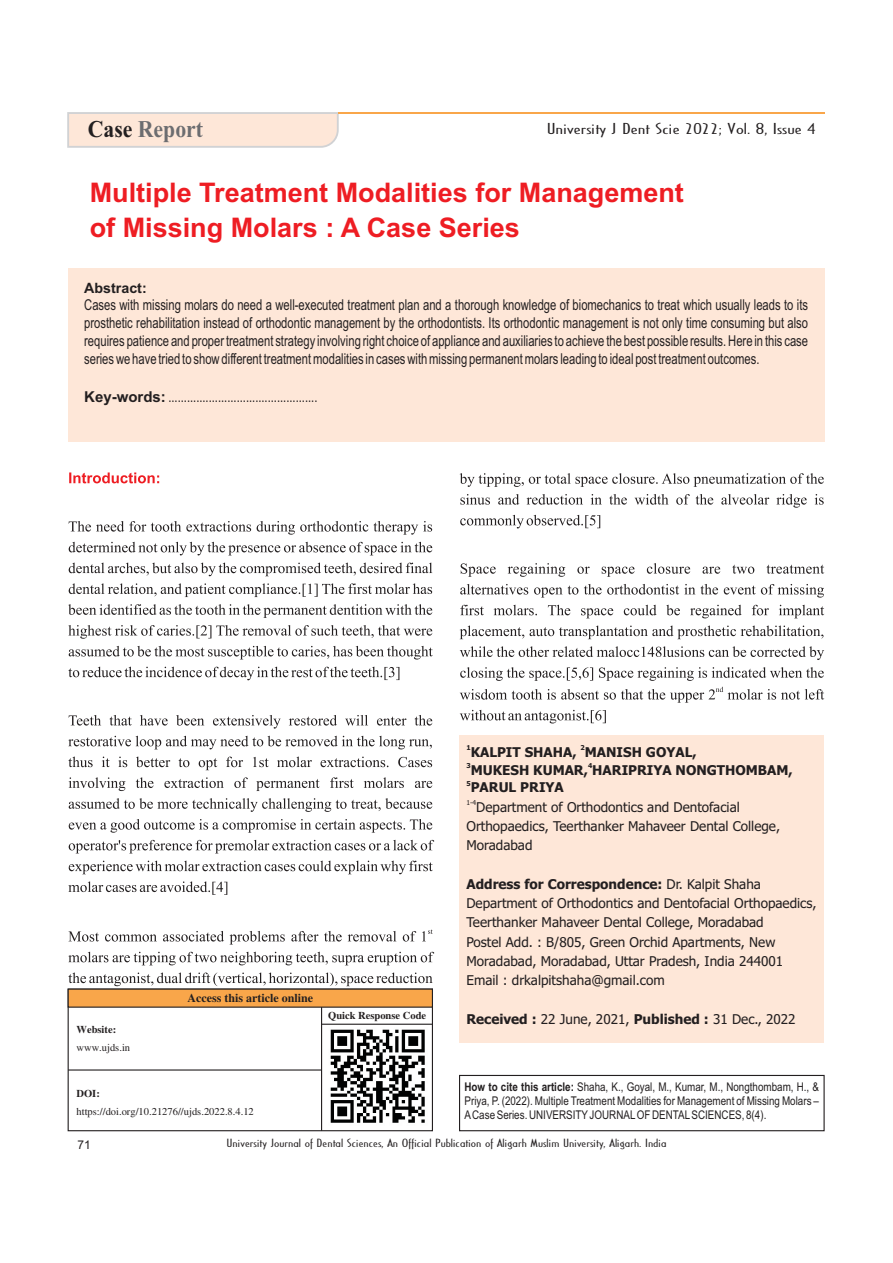
<style>
.page{position:relative;width:893px;height:1263px;background:#fff}
.page>*{position:absolute;margin:0;border:0;box-sizing:border-box;transform-origin:0 0}
.t1{font:700 27px/35px "Arial";color:#ee1d23}
.t2{font:700 24px "Times New Roman";color:#6c6d70;scale:.91 1}
.t3{font:15px/17.9px "Arial Th";color:#231f20;text-align:justify}
.t4{font:15px "Cassandra";color:#231f20;scale:1.66 1}
.t5{font:700 14.25px "Arial";color:#231f20}
.t6{font:13.5px/19.4px "Tahoma";color:#231f20}
.t7{font:700 13.5px "Tahoma";color:#231f20}
.t8{font:12px/13.6px "Arial Narrow";color:#231f20;text-align:justify}
.t9{font:700 12px "Times New Roman";color:#231f20}
.t10{font:12px "Arial";color:#231f20}
.t11{font:11.25px "Cassandra";color:#231f20;scale:1.51 1}
.t12{font:10.5px "Times New Roman";color:#231f20}
.t13{font:700 10.5px "Times New Roman";color:#231f20}
.t14{font:700 6.75px "Tahoma";color:#231f20}
.t15{font:6.75px "Tahoma";color:#231f20}
.s1{color:#231f20}
.s2{font-family:"Arial";font-weight:700}
.s3{font-weight:400}
.s4{font-weight:700}
</style>
<div class="page">
<div style="left:68px;top:268px;width:756px;height:174px;background:#fee7d8"></div>
<div style="left:68px;top:988px;width:365px;height:143px;border:1px solid #231f20"></div>
<hr style="left:321px;top:1007px;width:1px;height:124px;background:#231f20">
<hr style="left:68px;top:1069px;width:254px;height:1px;background:#231f20">
<hr style="left:322px;top:1024px;width:111px;height:1px;background:#231f20">
<div style="left:459px;top:1075px;width:366px;height:56px;border:1px solid #231f20"></div>
<div style="left:460px;top:736px;width:364px;height:307px;background:#fee7d8"></div>
<svg style="left:67px;top:112px;width:272px;height:36px;background:#f8e4d8"></svg>
<hr style="left:338px;top:112px;width:486px;height:2px;background:#f9a64a">
<svg style="left:69px;top:472px;width:90px;height:11px"></svg>
<svg style="left:68px;top:521px;width:366px;height:423px"></svg>
<svg style="left:67px;top:952px;width:367px;height:56px"></svg>
<svg style="left:460px;top:473px;width:364px;height:55px"></svg>
<svg style="left:460px;top:563px;width:364px;height:160px"></svg>
<img style="left:330px;top:1029px;width:95px;height:94px">
<h2 class="t2" style="left:88px;top:120px;width:128px"><span class="s1">Case</span> Report</h2>
<p class="t4" style="left:547px;top:121px;width:163px">University J Dent Scie 2022; Vol. 8, Issue 4</p>
<h1 class="t1" style="left:90px;top:178px;width:596px">Multiple Treatment Modalities for Management of Missing Molars : A Case Series</h1>
<p class="t5" style="left:84px;top:282px;width:64px">Abstract:</p>
<p class="t3" style="left:84px;top:297px;width:725px">Cases with missing molars do need a well-executed treatment plan and a thorough knowledge of biomechanics to treat which usually leads to its prosthetic rehabilitation instead of orthodontic management by the orthodontists. Its orthodontic management is not only time consuming but also requires patience and proper treatment strategy involving right choice of appliance and auxiliaries to achieve the best possible results. Here in this case series we have tried to show different treatment modalities in cases with missing permanent molars leading to ideal post treatment outcomes.</p>
<p class="t3" style="left:84px;top:389px;width:235px"><span class="s2">Key-words:</span> ................................................</p>
<p class="t14" style="left:466px;top:745px;width:6px">1</p>
<p class="t14" style="left:581px;top:745px;width:6px">2</p>
<p class="t7" style="left:471px;top:747px;width:227px">KALPIT SHAHA, MANISH GOYAL,</p>
<p class="t14" style="left:466px;top:763px;width:6px">3</p>
<p class="t14" style="left:588px;top:763px;width:6px">4</p>
<p class="t7" style="left:471px;top:764px;width:323px">MUKESH KUMAR, HARIPRIYA NONGTHOMBAM,</p>
<p class="t14" style="left:466px;top:780px;width:6px">5</p>
<p class="t7" style="left:471px;top:782px;width:95px">PARUL PRIYA</p>
<p class="t15" style="left:466px;top:800px;width:11px">1-4</p>
<p class="t6" style="left:466px;top:798px;width:315px;text-indent:10px">Department of Orthodontics and Dentofacial<br>Orthopaedics, Teerthanker Mahaveer Dental College,<br>Moradabad</p>
<p class="t7" style="left:466px;top:878px;width:296px">Address for Correspondence: <span class="s3">Dr. Kalpit Shaha</span></p>
<p class="t9" style="left:188px;top:994px;width:127px">Access this article online</p>
<p class="t13" style="left:77px;top:1026px;width:41px">Website:</p>
<p class="t12" style="left:77px;top:1044px;width:55px">www.ujds.in</p>
<p class="t13" style="left:77px;top:1089px;width:25px">DOI:</p>
<p class="t12" style="left:77px;top:1107px;width:179px">https://doi.org/10.21276//ujds.2022.8.4.12</p>
<p class="t13" style="left:328px;top:1012px;width:100px">Quick Response Code</p>
<p class="t6" style="left:466px;top:895px;width:352px">Department of Orthodontics and Dentofacial Orthopaedics, Teerthanker Mahaveer Dental College, Moradabad<br>Postel Add. : B/805, Green Orchid Apartments, New Moradabad, Moradabad, Uttar Pradesh, India 244001<br>Email : drkalpitshaha@gmail.com</p>
<p class="t6" style="left:466px;top:1010px;width:331px"><span class="s4">Received :</span> 22 June, 2021, <span class="s4">Published :</span> 31 Dec., 2022</p>
<p class="t8" style="left:464px;top:1081px;width:356px"><span class="s4">How to cite this article:</span> Shaha, K., Goyal, M., Kumar, M., Nongthombam, H., &amp; Priya, P. (2022). Multiple Treatment Modalities for Management of Missing Molars – ACase Series. UNIVERSITYJOURNALOF DENTALSCIENCES, 8(4).</p>
<p class="t10" style="left:77px;top:1140px;width:15px">71</p>
<p class="t11" style="left:227px;top:1138px;width:293px">University Journal of Dental Sciences, An Official Publication of Aligarh Muslim University, Aligarh. India</p>
</div>
